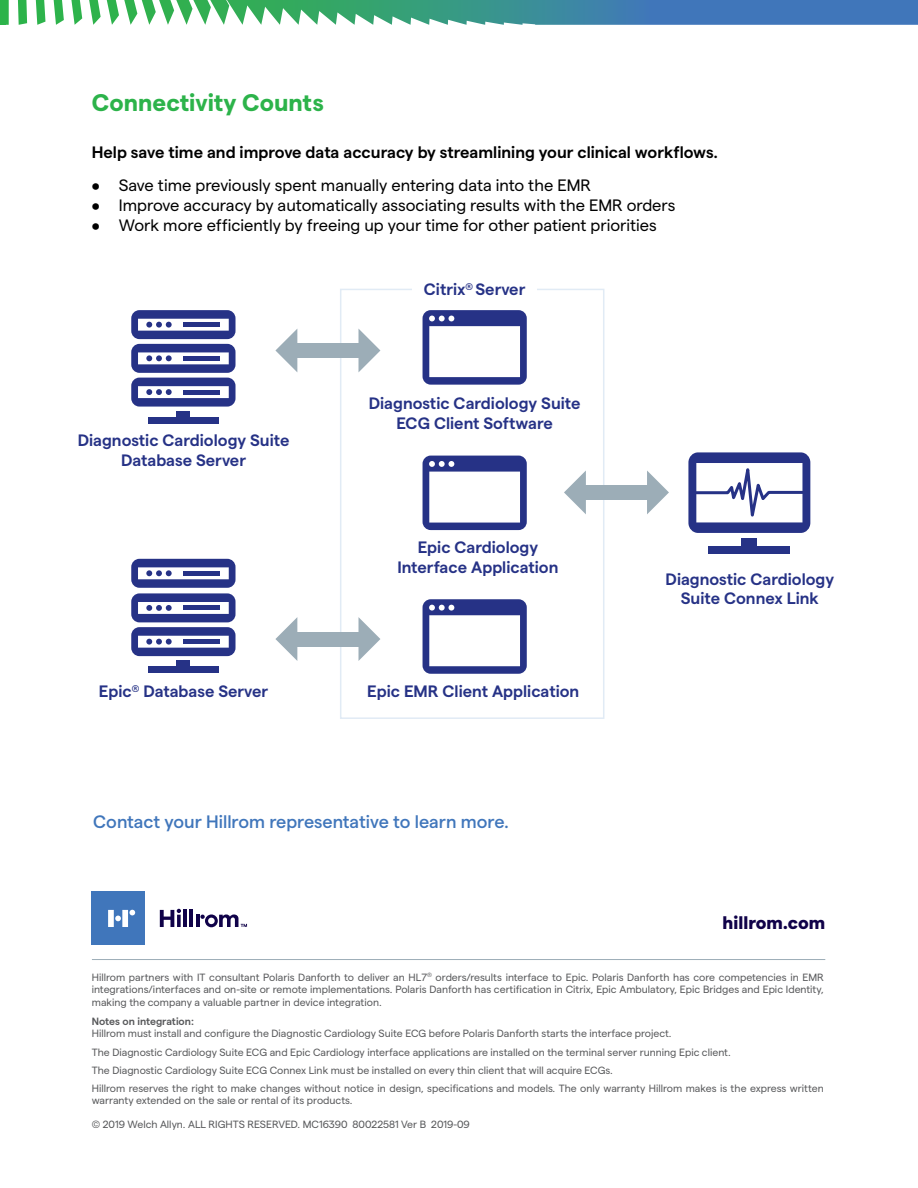
<style>
.page{position:relative;width:918px;height:1188px;background:#fff}
.page>*{position:absolute;margin:0;border:0;box-sizing:border-box;transform-origin:0 0}
.t1{font:700 24px "Matter";color:#2cb34a}
.t2{font:500 18px "Matter";color:#4076bb}
.t3{font:800 18px "Matter";color:#100249}
.t4{font:600 16.5px/19.8px "Matter";color:#263286;text-align:center}
.t5{font:16.5px "Matter";color:#000}
.t6{font:600 16.5px "Matter";color:#000}
.t7{font:10.5px/18.5px "Matter";color:#58595b;text-align:justify}
.t8{font:600 10.5px "Matter";color:#58595b}
</style>
<div class="page">
<div style="left:742px;top:538px;width:15px;height:8px;background:#263286"></div>
<div style="left:708px;top:546px;width:82px;height:8px;background:#263286"></div>
<svg style="left:0;top:0;width:918px;height:25px"></svg>
<svg style="left:688px;top:452px;width:123px;height:81px"></svg>
<hr style="left:92px;top:959px;width:733px;height:1px;background:#9cadb7">
<div style="left:91px;top:891px;width:54px;height:54px;background:#4076bb"></div>
<hr style="left:183px;top:910px;width:4px;height:17px;background:#100249">
<hr style="left:190px;top:910px;width:3px;height:17px;background:#100249">
<hr style="left:196px;top:915px;width:4px;height:12px;background:#100249">
<svg style="left:160px;top:909px;width:21px;height:18px"></svg>
<svg style="left:108px;top:910px;width:27px;height:17px"></svg>
<svg style="left:200px;top:914px;width:47px;height:13px"></svg>
<div style="left:177px;top:411px;width:13px;height:6px;background:#263286"></div>
<div style="left:148px;top:417px;width:70px;height:7px;background:#263286"></div>
<svg style="left:131px;top:310px;width:105px;height:97px"></svg>
<hr style="left:183px;top:390px;width:37px;height:4px;background:#263286">
<div style="left:183px;top:356px;width:37px;height:5px;background:#263286"></div>
<div style="left:183px;top:322px;width:37px;height:5px;background:#263286"></div>
<div style="left:177px;top:661px;width:13px;height:6px;background:#263286"></div>
<div style="left:148px;top:667px;width:70px;height:6px;background:#263286"></div>
<svg style="left:131px;top:559px;width:105px;height:97px"></svg>
<div style="left:183px;top:639px;width:37px;height:5px;background:#263286"></div>
<hr style="left:183px;top:606px;width:37px;height:4px;background:#263286">
<svg style="left:423px;top:310px;width:104px;height:75px"></svg>
<svg style="left:423px;top:456px;width:104px;height:74px"></svg>
<svg style="left:423px;top:599px;width:104px;height:75px"></svg>
<hr style="left:183px;top:571px;width:37px;height:4px;background:#263286">
<div style="left:340px;top:289px;width:264px;height:430px;border:2px solid #e1ebf5"></div>
<div style="left:412px;top:282px;width:125px;height:17px;background:#fff"></div>
<div style="left:294px;top:632px;width:75px;height:14px;background:#9cadb7"></div>
<svg style="left:359px;top:618px;width:21px;height:43px"></svg>
<svg style="left:275px;top:617px;width:22px;height:44px"></svg>
<div style="left:582px;top:485px;width:76px;height:15px;background:#9cadb7"></div>
<svg style="left:647px;top:471px;width:22px;height:43px"></svg>
<svg style="left:564px;top:471px;width:22px;height:43px"></svg>
<div style="left:294px;top:343px;width:75px;height:15px;background:#9cadb7"></div>
<svg style="left:359px;top:329px;width:21px;height:43px"></svg>
<svg style="left:275px;top:329px;width:22px;height:43px"></svg>
<h1 class="t1" style="left:92px;top:85px;width:233px">Connectivity Counts</h1>
<h3 class="t6" style="left:92px;top:140px;width:628px">Help save time and improve data accuracy by streamlining your clinical workflows.</h3>
<h3 class="t5" style="left:92px;top:173px;width:501px">• Save time previously spent manually entering data into the EMR</h3>
<h3 class="t5" style="left:92px;top:193px;width:585px">• Improve accuracy by automatically associating results with the EMR orders</h3>
<h3 class="t5" style="left:92px;top:213px;width:566px">• Work more efficiently by freeing up your time for other patient priorities</h3>
<h3 class="t4" style="left:424px;top:278px;width:103px">Citrix<sup>®</sup> Server</h3>
<h3 class="t4" style="left:78px;top:429px;width:213px">Diagnostic Cardiology Suite<br>Database Server</h3>
<h3 class="t4" style="left:99px;top:680px;width:171px">Epic<sup>®</sup> Database Server</h3>
<h3 class="t4" style="left:369px;top:392px;width:213px">Diagnostic Cardiology Suite<br>ECG Client Software</h3>
<h3 class="t4" style="left:397px;top:536px;width:163px">Epic Cardiology<br>Interface Application</h3>
<h3 class="t4" style="left:367px;top:680px;width:214px">Epic EMR Client Application</h3>
<h2 class="t2" style="left:93px;top:808px;width:417px">Contact your Hillrom representative to learn more.</h2>
<h3 class="t4" style="left:666px;top:568px;width:170px">Diagnostic Cardiology<br>Suite Connex Link</h3>
<h2 class="t3" style="left:723px;top:909px;width:104px">hillrom.com</h2>
<p class="t7" style="left:92px;top:970px;width:734px;line-height:12.6px">Hillrom partners with IT consultant Polaris Danforth to deliver an HL7<sup>®</sup> orders/results interface to Epic. Polaris Danforth has core competencies in EMR integrations/interfaces and on-site or remote implementations. Polaris Danforth has certification in Citrix, Epic Ambulatory, Epic Bridges and Epic Identity, making the company a valuable partner in device integration.</p>
<p class="t8" style="left:92px;top:1013px;width:104px">Notes on integration:</p>
<p class="t7" style="left:92px;top:1024px;width:734px;text-align:left">Hillrom must install and configure the Diagnostic Cardiology Suite ECG before Polaris Danforth starts the interface project.<br>The Diagnostic Cardiology Suite ECG and Epic Cardiology interface applications are installed on the terminal server running Epic client.<br>The Diagnostic Cardiology Suite ECG Connex Link must be installed on every thin client that will acquire ECGs.<br>Hillrom reserves the right to make changes without notice in design, specifications and models. The only warranty Hillrom makes is the express written</p>
<p class="t7" style="left:92px;top:1091px;width:262px">warranty extended on the sale or rental of its products.</p>
<p class="t7" style="left:92px;top:1115px;width:380px">© 2019 Welch Allyn. ALL RIGHTS RESERVED. MC16390 80022581 Ver B 2019-09</p>
</div>
